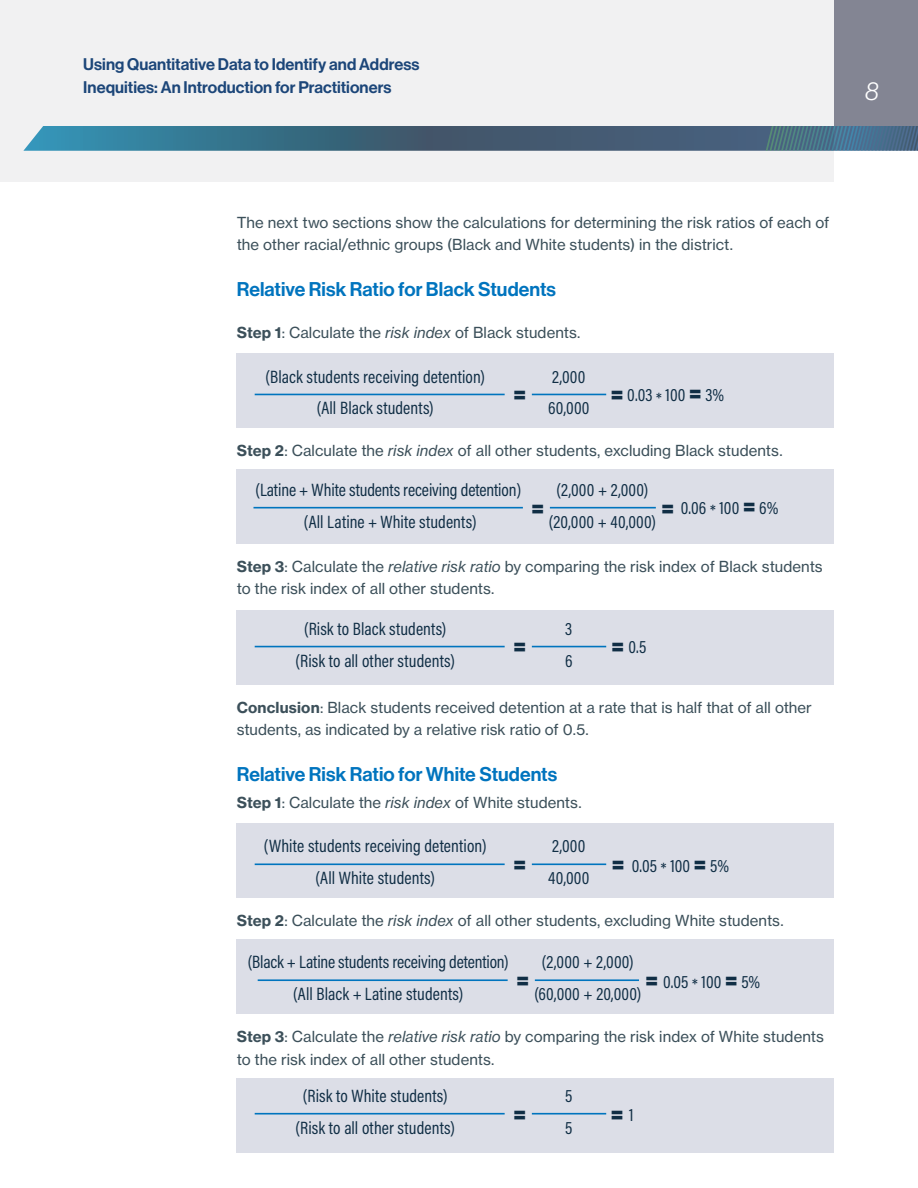
<style>
.page{position:relative;width:918px;height:1188px;background:#fff}
.page>*{position:absolute;margin:0;border:0;box-sizing:border-box;transform-origin:0 0}
.t1{font:25.5px "N Haas Grotesk DS Pro 46 Lt It";color:#fff}
.Formula{font:22.5px "N Haas Grotesk DS Pro 95 Blk";color:#102e45}
.t2{font:19.5px "N Haas Grotesk DS Pro 65 Md";color:#0074be}
.Formula-2{font:18px/32px "Acumin Variable Concept";letter-spacing:.005em;color:#102e45;text-align:center}
.t3{font:16.5px/22.5px "N Haas Grotesk DS Pro 65 Md";letter-spacing:.005em;color:#1c4679}
.t4{font:15px/22.5px "N Haas Grotesk TX Pro 55 Rg";color:#3c505a}
.s1{font-family:"N Haas Grotesk TX Pro 75 Bd"}
.s2{font-family:"N Haas Grotesk TX Pro 56 It"}
.s3{font-family:"N Haas Grotesk DS Pro 95 Blk";font-size:22.5px}
.s4{font-family:"Acumin Variable Concept";font-size:18px}
</style>
<div class="page">
<div style="left:0;top:0;width:834px;height:182px;background:#f1f1f2"></div>
<svg style="left:23px;top:126px;width:895px;height:25px;background:#436d85"></svg>
<div style="left:834px;top:0;width:84px;height:126px;background:#838593"></div>
<div style="left:237px;top:353px;width:597px;height:75px;background:#dcdee7"></div>
<hr style="left:255px;top:394px;width:250px;height:1px;background:#0074be">
<hr style="left:532px;top:394px;width:74px;height:1px;background:#0074be">
<div style="left:237px;top:469px;width:597px;height:75px;background:#dcdee7"></div>
<hr style="left:253px;top:507px;width:270px;height:1px;background:#0074be">
<hr style="left:550px;top:507px;width:106px;height:1px;background:#0074be">
<div style="left:237px;top:610px;width:597px;height:75px;background:#dcdee7"></div>
<hr style="left:255px;top:646px;width:250px;height:1px;background:#0074be">
<hr style="left:532px;top:646px;width:74px;height:1px;background:#0074be">
<div style="left:237px;top:823px;width:597px;height:75px;background:#dcdee7"></div>
<hr style="left:255px;top:863px;width:250px;height:2px;background:#0074be">
<hr style="left:532px;top:863px;width:74px;height:2px;background:#0074be">
<div style="left:237px;top:939px;width:597px;height:75px;background:#dcdee7"></div>
<hr style="left:258px;top:979px;width:250px;height:2px;background:#0074be">
<hr style="left:535px;top:979px;width:104px;height:2px;background:#0074be">
<div style="left:237px;top:1078px;width:597px;height:75px;background:#dcdee7"></div>
<hr style="left:255px;top:1113px;width:250px;height:2px;background:#0074be">
<hr style="left:532px;top:1113px;width:74px;height:2px;background:#0074be">
<p class="t3" style="left:83px;top:54px;width:338px">Using Quantitative Data to Identify and Address<br>Inequities: An Introduction for Practitioners</p>
<h1 class="t1" style="left:865px;top:76px;width:15px">8</h1>
<p class="t4" style="left:237px;top:211px;width:594px">The next two sections show the calculations for determining the risk ratios of each of the other racial/ethnic groups (Black and White students) in the district.</p>
<h3 class="t2" style="left:237px;top:277px;width:321px">Relative Risk Ratio for Black Students</h3>
<p class="t4" style="left:237px;top:321px;width:345px"><span class="s1">Step 1</span>: Calculate the <span class="s2">risk index</span> of Black students.</p>
<p class="Formula-2" style="left:265px;top:360px;width:221px">(Black students receiving detention) (All Black students)</p>
<p class="Formula-2" style="left:548px;top:360px;width:43px;text-align:left">2,000<br>60,000</p>
<p class="Formula-2" style="left:627px;top:378px;width:99px">0.03 * 100 <span class="s3">=</span> 3%</p>
<p class="Formula" style="left:514px;top:381px;width:14px">=</p>
<p class="Formula" style="left:611px;top:381px;width:14px">=</p>
<p class="t4" style="left:237px;top:439px;width:547px"><span class="s1">Step 2</span>: Calculate the <span class="s2">risk index</span> of all other students, excluding Black students.</p>
<p class="Formula-2" style="left:256px;top:473px;width:267px">(Latine + White students receiving detention) (All Latine + White students)</p>
<p class="Formula-2" style="left:549px;top:473px;width:109px">(2,000 + 2,000) (20,000 + 40,000)</p>
<p class="Formula-2" style="left:681px;top:491px;width:99px">0.06 * 100 <span class="s3">=</span> 6%</p>
<p class="Formula" style="left:531px;top:494px;width:14px">=</p>
<p class="Formula" style="left:662px;top:494px;width:14px">=</p>
<p class="t4" style="left:237px;top:555px;width:588px"><span class="s1">Step 3</span>: Calculate the <span class="s2">relative risk ratio</span> by comparing the risk index of Black students to the risk index of all other students.</p>
<p class="Formula-2" style="left:296px;top:612px;width:161px">(Risk to Black students) (Risk to all other students)</p>
<p class="Formula-2" style="left:565px;top:612px;width:9px;text-align:left">3<br>6</p>
<p class="Formula" style="left:514px;top:633px;width:14px">=</p>
<p class="Formula-2" style="left:612px;top:630px;width:36px"><span class="s3">=</span> 0.5</p>
<p class="t4" style="left:237px;top:696px;width:577px"><span class="s1">Conclusion</span>: Black students received detention at a rate that is half that of all other students, as indicated by a relative risk ratio of 0.5.</p>
<h3 class="t2" style="left:237px;top:762px;width:322px">Relative Risk Ratio for White Students</h3>
<p class="t4" style="left:237px;top:791px;width:346px"><span class="s1">Step 1</span>: Calculate the <span class="s2">risk index</span> of White students.</p>
<p class="Formula-2" style="left:264px;top:829px;width:224px">(White students receiving detention) (All White students)</p>
<p class="Formula-2" style="left:548px;top:829px;width:43px;text-align:left">2,000<br>40,000</p>
<p class="Formula-2" style="left:632px;top:849px;width:99px">0.05 * 100 <span class="s3">=</span> 5%</p>
<p class="Formula" style="left:514px;top:851px;width:14px">=</p>
<p class="Formula" style="left:612px;top:851px;width:14px">=</p>
<p class="t4" style="left:237px;top:909px;width:548px"><span class="s1">Step 2</span>: Calculate the <span class="s2">risk index</span> of all other students, excluding White students.</p>
<p class="Formula-2" style="left:248px;top:945px;width:262px">(Black + Latine students receiving detention) (All Black + Latine students)</p>
<p class="Formula-2" style="left:534px;top:945px;width:108px">(2,000 + 2,000) (60,000 + 20,000)</p>
<p class="Formula-2" style="left:663px;top:965px;width:99px">0.05 * 100 <span class="s3">=</span> 5%</p>
<p class="Formula" style="left:517px;top:967px;width:14px">=</p>
<p class="Formula" style="left:645px;top:967px;width:14px">=</p>
<p class="t4" style="left:237px;top:1025px;width:589px"><span class="s1">Step 3</span>: Calculate the <span class="s2">relative risk ratio</span> by comparing the risk index of White students to the risk index of all other students.</p>
<p class="Formula-2" style="left:296px;top:1079px;width:161px">(Risk to White students) (Risk to all other students)</p>
<p class="Formula-2" style="left:565px;top:1079px;width:9px;text-align:left">5<br>5</p>
<p class="Formula" style="left:514px;top:1100px;width:14px">=</p>
<p class="Formula" style="left:611px;top:1100px;width:24px">= <span class="s4">1</span></p>
</div>
